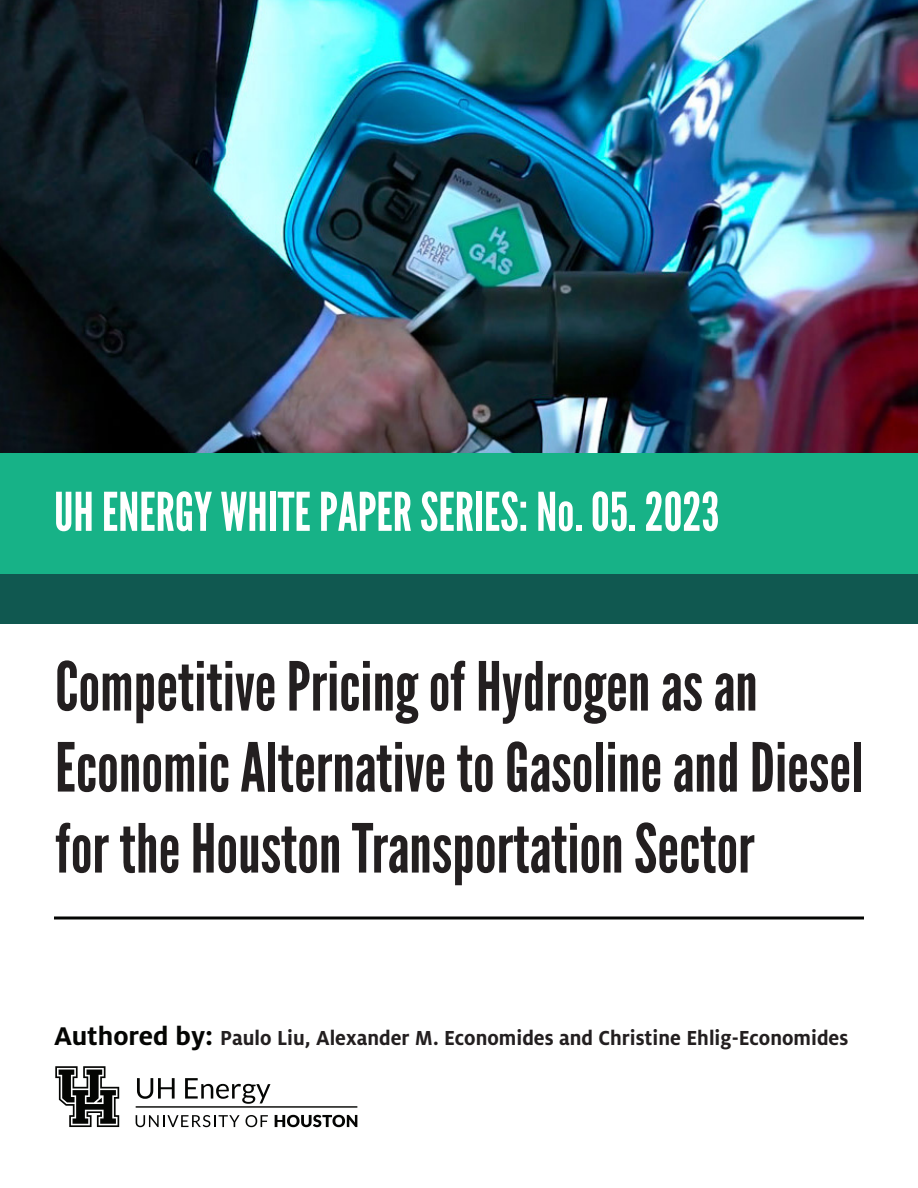
<style>
.page{position:relative;width:918px;height:1188px;background:#fff}
.page>*{position:absolute;margin:0;border:0;box-sizing:border-box;transform-origin:0 0}
.t1{font:67.5px/81px "League Gothic";color:#231f20}
.t2{font:53.25px "League Gothic";color:#fff}
.t3{font:700 22.5px "Milo OT";color:#231f20;scale:.95 1}
.s1{font-size:28.35px;color:#040503}
</style>
<div class="page">
<img style="left:0;top:0;width:918px;height:454px">
<div style="left:0;top:454px;width:918px;height:120px;background:#17b287"></div>
<div style="left:0;top:574px;width:918px;height:49px;background:#105850"></div>
<svg style="left:136px;top:1115px;width:104px;height:12px"></svg>
<svg style="left:246px;top:1115px;width:22px;height:12px"></svg>
<svg style="left:275px;top:1115px;width:82px;height:12px"></svg>
<hr style="left:136px;top:1106px;width:221px;height:2px;background:#040503">
<svg style="left:137px;top:1078px;width:38px;height:21px"></svg>
<svg style="left:185px;top:1078px;width:85px;height:26px"></svg>
<svg style="left:55px;top:1066px;width:64px;height:61px"></svg>
<svg style="left:54px;top:916px;width:810px;height:4px;background:#424341"></svg>
<p class="t2" style="left:54px;top:480px;width:667px">UH ENERGY WHITE PAPER SERIES: No. 05. 2023</p>
<p class="t1" style="left:55px;top:646px;width:810px">Competitive Pricing of Hydrogen as an<br>Economic Alternative to Gasoline and Diesel for the Houston Transportation Sector</p>
<p class="t3" style="left:54px;top:1025px;width:838px"><span class="s1">Authored by:</span> Paulo Liu, Alexander M. Economides and Christine Ehlig-Economides</p>
</div>
